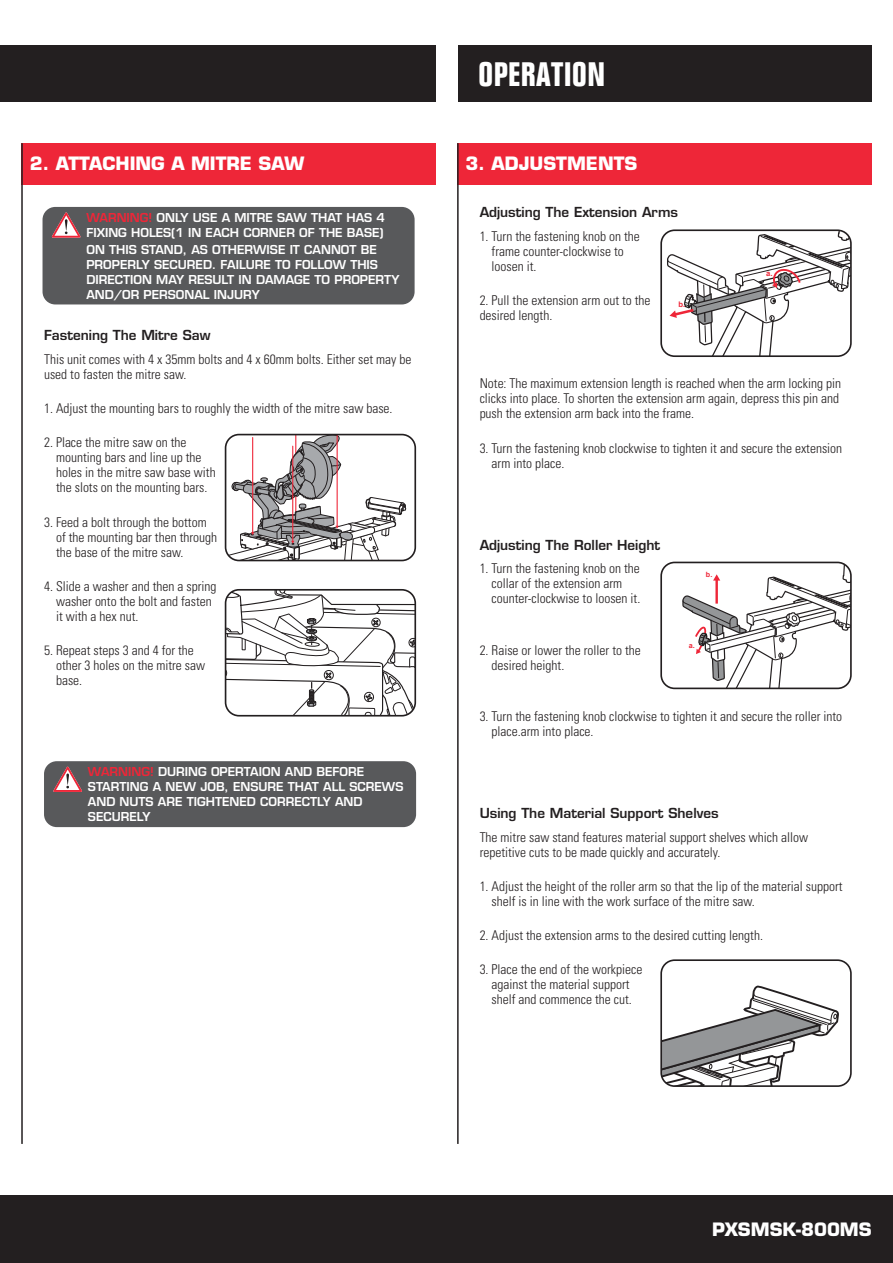
<style>
.page{position:relative;width:893px;height:1263px;background:#fff}
.page>*{position:absolute;margin:0;border:0;box-sizing:border-box;transform-origin:0 0}
.t1{font:700 condensed 33px "Folio";letter-spacing:.015em;color:#fff}
.t2{font:700 18px "Eurostile LT Std";color:#fff}
.t3{font:300 condensed 13.5px/15px "Univers LT Std";color:#231f20}
.t4{font:600 13.5px "Eurostile LT Std";color:#231f20}
.t5{font:600 12px/15px "Eurostile LT Std";color:#fff}
.t6{font:700 7.65px "Arial";color:#ee2638}
.t7{font:700 7.2px "Arial";color:#ee2638}
.s1{color:#ee2638}
</style>
<div class="page">
<div style="left:0;top:1196px;width:893px;height:67px;background:#231f20"></div>
<div style="left:0;top:45px;width:436px;height:57px;background:#231f20"></div>
<div style="left:458px;top:45px;width:414px;height:57px;background:#231f20"></div>
<div style="left:21px;top:143px;width:415px;height:41px;background:#ee2638"></div>
<div style="left:457px;top:143px;width:415px;height:41px;background:#ee2638"></div>
<hr style="left:21px;top:143px;width:2px;height:1001px;background:#231f20">
<hr style="left:457px;top:143px;width:2px;height:1001px;background:#231f20">
<svg style="left:663px;top:232px;width:186px;height:122px"></svg>
<div style="left:660px;top:229px;width:192px;height:128px;border:2px solid #231f20;border-radius:13px"></div>
<svg style="left:226px;top:435px;width:189px;height:125px"></svg>
<div style="left:225px;top:434px;width:191px;height:127px;border:2px solid #231f20;border-radius:13px"></div>
<svg style="left:226px;top:591px;width:189px;height:125px"></svg>
<div style="left:225px;top:589px;width:191px;height:127px;border:2px solid #231f20;border-radius:13px"></div>
<svg style="left:682px;top:562px;width:170px;height:125px"></svg>
<div style="left:660px;top:562px;width:192px;height:127px;border:2px solid #231f20;border-radius:13px"></div>
<svg style="left:663px;top:985px;width:186px;height:99px"></svg>
<div style="left:660px;top:959px;width:192px;height:128px;border:2px solid #231f20;border-radius:13px"></div>
<div style="left:44px;top:761px;width:372px;height:66px;background:#58595b;border-radius:13px"></div>
<svg style="left:53px;top:767px;width:29px;height:25px"></svg>
<div style="left:43px;top:207px;width:372px;height:97px;background:#58595b;border-radius:13px"></div>
<svg style="left:52px;top:212px;width:29px;height:26px"></svg>
<h1 class="t1" style="left:479px;top:56px;width:128px">OPERATION</h1>
<h2 class="t2" style="left:30px;top:153px;width:276px">2. ATTACHING A MITRE SAW</h2>
<h2 class="t2" style="left:466px;top:153px;width:173px">3. ADJUSTMENTS</h2>
<p class="t5" style="left:86px;top:210px;width:300px"><span class="s1">WARNING!</span> ONLY USE A MITRE SAW THAT HAS 4<br>FIXING HOLES(1 IN EACH CORNER OF THE BASE)</p>
<p class="t5" style="left:86px;top:242px;width:314px">ON THIS STAND, AS OTHERWISE IT CANNOT BE PROPERLY SECURED. FAILURE TO FOLLOW THIS DIRECTION MAY RESULT IN DAMAGE TO PROPERTY AND/OR PERSONAL INJURY</p>
<p class="t4" style="left:480px;top:204px;width:200px">Adjusting The Extension Arms</p>
<p class="t3" style="left:492px;top:228px;width:150px;text-indent:-12px">1. Turn the fastening knob on the frame counter-clockwise to loosen it.</p>
<p class="t3" style="left:480px;top:293px;width:172px">2. Pull the extension arm out to the desired length.</p>
<p class="t6" style="left:678px;top:299px;width:8px">b.</p>
<p class="t6" style="left:766px;top:268px;width:8px">a.</p>
<p class="t4" style="left:44px;top:327px;width:168px">Fastening The Mitre Saw</p>
<p class="t3" style="left:44px;top:352px;width:369px">This unit comes with 4 x 35mm bolts and 4 x 60mm bolts. Either set may be used to fasten the mitre saw.</p>
<p class="t3" style="left:44px;top:401px;width:350px">1. Adjust the mounting bars to roughly the width of the mitre saw base.</p>
<p class="t3" style="left:56px;top:435px;width:161px;text-indent:-12px">2. Place the mitre saw on the mounting bars and line up the holes in the mitre saw base with the slots on the mounting bars.</p>
<p class="t3" style="left:56px;top:514px;width:163px;text-indent:-12px">3. Feed a bolt through the bottom of the mounting bar then through the base of the mitre saw.</p>
<p class="t3" style="left:56px;top:579px;width:162px;text-indent:-12px">4. Slide a washer and then a spring washer onto the bolt and fasten it with a hex nut.</p>
<p class="t3" style="left:56px;top:643px;width:151px;text-indent:-12px">5. Repeat steps 3 and 4 for the other 3 holes on the mitre saw base.</p>
<p class="t5" style="left:88px;top:764px;width:317px"><span class="s1">WARNING!</span> DURING OPERTAION AND BEFORE<br>STARTING A NEW JOB, ENSURE THAT ALL SCREWS<br>AND NUTS ARE TIGHTENED CORRECTLY AND<br>SECURELY</p>
<p class="t3" style="left:480px;top:376px;width:363px">Note: The maximum extension length is reached when the arm locking pin clicks into place. To shorten the extension arm again, depress this pin and push the extension arm back into the frame.</p>
<p class="t3" style="left:492px;top:440px;width:352px;text-indent:-12px">3. Turn the fastening knob clockwise to tighten it and secure the extension arm into place.</p>
<p class="t4" style="left:480px;top:536px;width:182px">Adjusting The Roller Height</p>
<p class="t3" style="left:492px;top:561px;width:150px;text-indent:-12px">1. Turn the fastening knob on the collar of the extension arm counter-clockwise to loosen it.</p>
<p class="t7" style="left:706px;top:569px;width:8px">b.</p>
<p class="t7" style="left:689px;top:640px;width:8px">a.</p>
<p class="t3" style="left:492px;top:642px;width:151px;text-indent:-12px">2. Raise or lower the roller to the desired height.</p>
<p class="t3" style="left:492px;top:709px;width:352px;text-indent:-12px">3. Turn the fastening knob clockwise to tighten it and secure the roller into place.arm into place.</p>
<p class="t4" style="left:480px;top:805px;width:240px">Using The Material Support Shelves</p>
<p class="t3" style="left:480px;top:829px;width:330px">The mitre saw stand features material support shelves which allow repetitive cuts to be made quickly and accurately.</p>
<p class="t3" style="left:492px;top:878px;width:352px;text-indent:-12px">1. Adjust the height of the roller arm so that the lip of the material support shelf is in line with the work surface of the mitre saw.</p>
<p class="t3" style="left:480px;top:928px;width:285px">2. Adjust the extension arms to the desired cutting length.</p>
<p class="t3" style="left:480px;top:962px;width:164px;text-align:center">3. Place the end of the workpiece against the material support shelf and commence the cut.</p>
<h2 class="t2" style="left:712px;top:1218px;width:161px">PXSMSK-800MS</h2>
</div>
